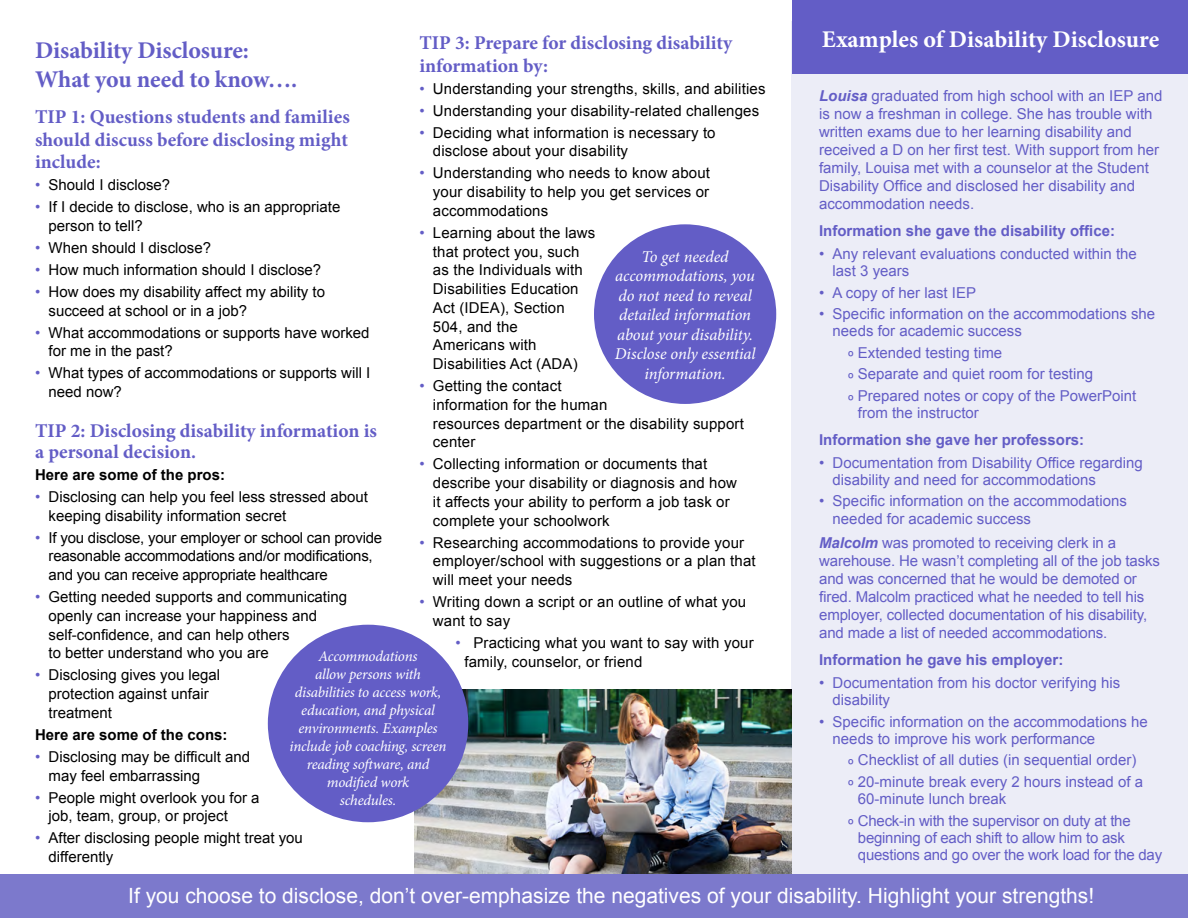
<style>
.page{position:relative;width:1188px;height:918px;background:#fff}
.page>*{position:absolute;margin:0;border:0;box-sizing:border-box;transform-origin:0 0}
.t1{font:700 24px/28.8px "Minion Pro";letter-spacing:-.005em;color:#635dc6}
.t2{font:700 24px "Minion Pro";color:#fff}
.t3{font:21px "Arial";color:#fff}
.t4{font:700 19.5px/22.5px "Minion Pro";color:#635dc6}
.t5{font:italic 16.5px/19.5px "Minion Pro";letter-spacing:-.005em;color:#fff;text-align:center}
.t6{font:15px/18.8px "Arial";color:#000}
.t7{font:15px/18px "Arial";color:#635dc6}
.t8{font:italic 15px/18px "Minion Pro";letter-spacing:-.02em;color:#fff;text-align:center}
.t9{font:700 15px "Arial";color:#635dc6}
.t10{font:700 15px "Arial";color:#000}
.s1{color:#635dc6}
.s2{font-weight:700;font-style:italic}
</style>
<div class="page">
<div style="left:791px;top:21px;width:397px;height:897px;background:#ecedf7"></div>
<img style="left:414px;top:690px;width:378px;height:185px">
<div style="left:0;top:875px;width:1188px;height:43px;background:#7c79cc"></div>
<div style="left:268px;top:625px;width:200px;height:197px;background:#635dc6;border-radius:50%"></div>
<div style="left:594px;top:224px;width:182px;height:180px;background:#635dc6;border-radius:50%"></div>
<div style="left:793px;top:0;width:395px;height:74px;background:#635dc6"></div>
<p class="t2" style="left:822px;top:23px;width:339px">Examples of Disability Disclosure</p>
<p class="t4" style="left:419px;top:32px;width:314px">TIP 3: Prepare for disclosing disability information by:</p>
<p class="t6" style="left:419px;top:79px;width:348px"><span class="s1">•</span> Understanding your strengths, skills, and abilities</p>
<p class="t6" style="left:419px;top:101px;width:341px"><span class="s1">•</span> Understanding your disability-related challenges</p>
<p class="t6" style="left:433px;top:123px;width:284px;text-indent:-14px"><span class="s1">•</span> Deciding what information is necessary to disclose about your disability</p>
<p class="t6" style="left:433px;top:164px;width:279px;text-align:justify;text-indent:-14px"><span class="s1">•</span> Understanding who needs to know about your disability to help you get services or accommodations</p>
<p class="t6" style="left:433px;top:223px;width:164px;text-indent:-14px"><span class="s1">•</span> Learning about the laws that protect you, such as the Individuals with<br>Disabilities Education<br>Act (IDEA), Section<br>504, and the<br>Americans with<br>Disabilities Act (ADA)</p>
<p class="t6" style="left:433px;top:377px;width:313px;text-indent:-14px"><span class="s1">•</span> Getting the contact<br>information for the human<br>resources department or the disability support center</p>
<p class="t6" style="left:433px;top:455px;width:306px;text-indent:-14px"><span class="s1">•</span> Collecting information or documents that describe your disability or diagnosis and how it affects your ability to perform a job task or complete your schoolwork</p>
<p class="t6" style="left:433px;top:533px;width:324px;text-indent:-14px"><span class="s1">•</span> Researching accommodations to provide your employer/school with suggestions or a plan that will meet your needs</p>
<p class="t6" style="left:433px;top:593px;width:315px;text-indent:-14px"><span class="s1">•</span> Writing down a script or an outline of what you want to say</p>
<p class="t6" style="left:464px;top:633px;width:291px;text-indent:-9px"><span class="s1">•</span> Practicing what you want to say with your family, counselor, or friend</p>
<p class="t1" style="left:35px;top:36px;width:264px">Disability Disclosure:<br>What you need to know….</p>
<p class="t4" style="left:35px;top:106px;width:316px;text-align:justify">TIP 1: Questions students and families should discuss before disclosing might include:</p>
<p class="t6" style="left:35px;top:176px;width:137px"><span class="s1">•</span> Should I disclose?</p>
<p class="t6" style="left:49px;top:198px;width:293px;text-indent:-14px"><span class="s1">•</span> If I decide to disclose, who is an appropriate person to tell?</p>
<p class="t6" style="left:35px;top:239px;width:178px"><span class="s1">•</span> When should I disclose?</p>
<p class="t6" style="left:35px;top:261px;width:288px"><span class="s1">•</span> How much information should I disclose?</p>
<p class="t6" style="left:49px;top:283px;width:278px;text-indent:-14px"><span class="s1">•</span> How does my disability affect my ability to succeed at school or in a job?</p>
<p class="t6" style="left:49px;top:323px;width:322px;text-indent:-14px"><span class="s1">•</span> What accommodations or supports have worked for me in the past?</p>
<p class="t6" style="left:49px;top:364px;width:323px;text-indent:-14px"><span class="s1">•</span> What types of accommodations or supports will I need now?</p>
<p class="t4" style="left:35px;top:420px;width:343px;line-height:21px">TIP 2: Disclosing disability information is a personal decision.</p>
<p class="t10" style="left:35px;top:465px;width:192px">Here are some of the pros:</p>
<p class="t6" style="left:49px;top:487px;width:321px;text-indent:-14px"><span class="s1">•</span> Disclosing can help you feel less stressed about keeping disability information secret</p>
<p class="t6" style="left:49px;top:528px;width:335px;text-indent:-14px"><span class="s1">•</span> If you disclose, your employer or school can provide reasonable accommodations and/or modifications, and you can receive appropriate healthcare</p>
<p class="t6" style="left:49px;top:588px;width:300px;text-indent:-14px"><span class="s1">•</span> Getting needed supports and communicating openly can increase your happiness and self-confidence, and can help others<br>to better understand who you are</p>
<p class="t6" style="left:49px;top:666px;width:173px;text-indent:-14px"><span class="s1">•</span> Disclosing gives you legal protection against unfair treatment</p>
<p class="t10" style="left:35px;top:725px;width:194px">Here are some of the cons:</p>
<p class="t6" style="left:49px;top:747px;width:203px;text-indent:-14px"><span class="s1">•</span> Disclosing may be difficult and may feel embarrassing</p>
<p class="t6" style="left:49px;top:788px;width:212px;text-indent:-14px"><span class="s1">•</span> People might overlook you for a job, team, group, or project</p>
<p class="t6" style="left:49px;top:829px;width:256px;text-indent:-14px"><span class="s1">•</span> After disclosing people might treat you differently</p>
<p class="t3" style="left:128px;top:881px;width:968px">If you choose to disclose, don’t over-emphasize the negatives of your disability. Highlight your strengths!</p>
<p class="t7" style="left:819px;top:87px;width:345px"><span class="s2">Louisa</span> graduated from high school with an IEP and is now a freshman in college. She has trouble with written exams due to her learning disability and received a D on her first test. With support from her family, Louisa met with a counselor at the Student Disability Office and disclosed her disability and accommodation needs.</p>
<p class="t9" style="left:819px;top:221px;width:297px">Information she gave the disability office:</p>
<p class="t7" style="left:833px;top:245px;width:306px;line-height:17.2px;text-indent:-14px">• Any relevant evaluations conducted within the last 3 years</p>
<p class="t7" style="left:819px;top:283px;width:158px">• A copy of her last IEP</p>
<p class="t7" style="left:833px;top:305px;width:324px;line-height:17.2px;text-indent:-14px">• Specific information on the accommodations she needs for academic success</p>
<p class="t7" style="left:848px;top:344px;width:155px">º Extended testing time</p>
<p class="t7" style="left:848px;top:365px;width:246px">º Separate and quiet room for testing</p>
<p class="t7" style="left:858px;top:387px;width:280px;line-height:17.2px;text-indent:-10px">º Prepared notes or copy of the PowerPoint from the instructor</p>
<p class="t9" style="left:819px;top:430px;width:267px">Information she gave her professors:</p>
<p class="t7" style="left:833px;top:454px;width:312px;line-height:17.2px;text-indent:-14px">• Documentation from Disability Office regarding disability and need for accommodations</p>
<p class="t7" style="left:833px;top:493px;width:296px;line-height:17.2px;text-indent:-14px">• Specific information on the accommodations needed for academic success</p>
<p class="t7" style="left:819px;top:534px;width:342px"><span class="s2">Malcolm</span> was promoted to receiving clerk in a warehouse. He wasn’t completing all of the job tasks and was concerned that he would be demoted or fired. Malcolm practiced what he needed to tell his employer, collected documentation of his disability, and made a list of needed accommodations.</p>
<p class="t9" style="left:819px;top:650px;width:246px">Information he gave his employer:</p>
<p class="t7" style="left:833px;top:674px;width:289px;line-height:17.2px;text-indent:-14px">• Documentation from his doctor verifying his disability</p>
<p class="t7" style="left:833px;top:713px;width:317px;line-height:17.2px;text-indent:-14px">• Specific information on the accommodations he needs to improve his work performance</p>
<p class="t7" style="left:848px;top:751px;width:290px">º Checklist of all duties (in sequential order)</p>
<p class="t7" style="left:858px;top:773px;width:287px;line-height:17.2px;text-indent:-10px">º 20-minute break every 2 hours instead of a<br>60-minute lunch break</p>
<p class="t7" style="left:858px;top:812px;width:306px;line-height:17.2px;text-indent:-10px">º Check-in with the supervisor on duty at the beginning of each shift to allow him to ask questions and go over the work load for the day</p>
<p class="t5" style="left:615px;top:247px;width:142px">To get needed accommodations, you do not need to reveal detailed information about your disability.<br>Disclose only essential information.</p>
<p class="t8" style="left:290px;top:648px;width:158px">Accommodations<br>allow persons with disabilities to access work, education, and physical environments. Examples include job coaching, screen reading software, and modified work<br>schedules.</p>
</div>
